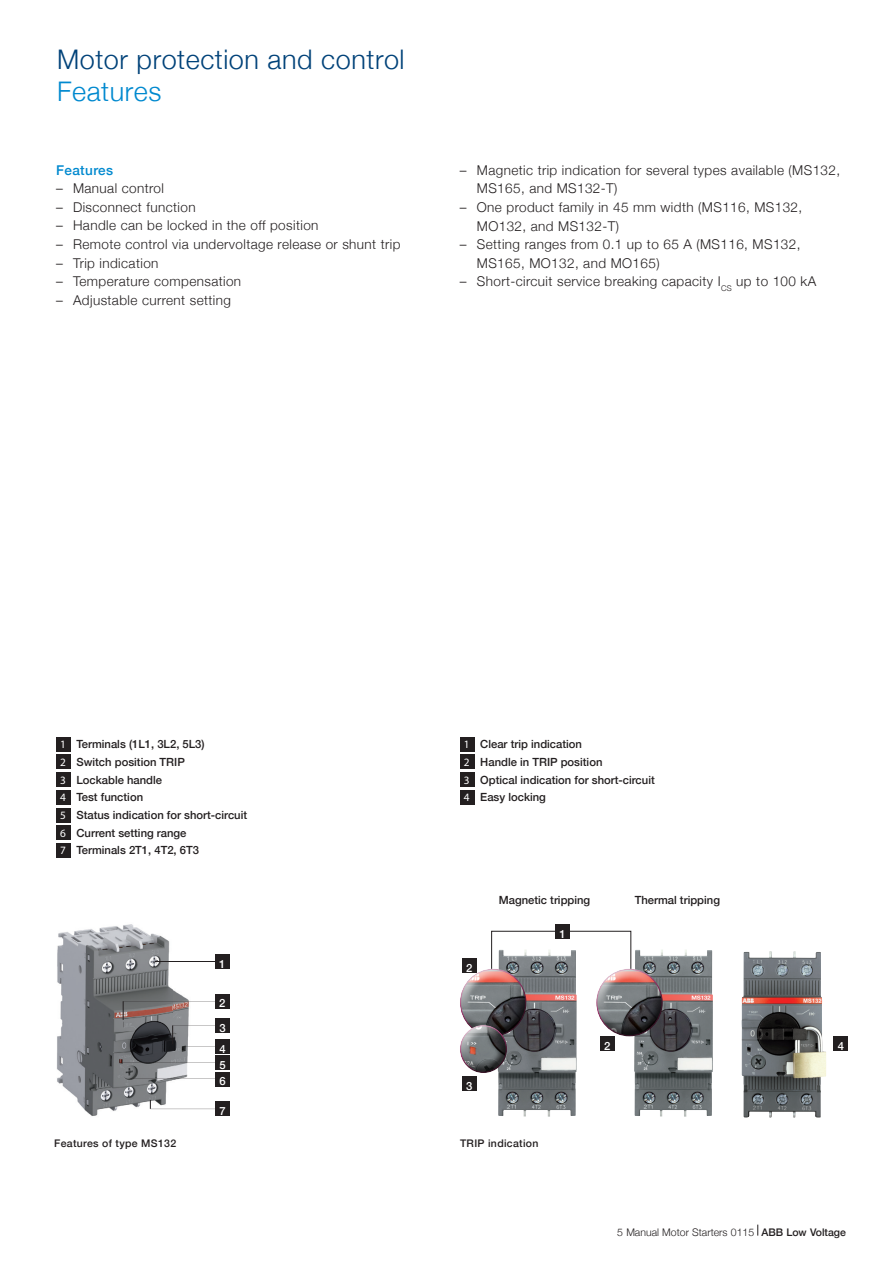
<style>
.page{position:relative;width:890px;height:1262px;background:#fff}
.page>*{position:absolute;margin:0;border:0;box-sizing:border-box;transform-origin:0 0}
.Smaller_page_headlin{font:300 27px "Helvetica Neue";letter-spacing:.02em;color:#004279}
.Smaller_page_headlin-2{font:300 27px "Helvetica Neue";letter-spacing:.02em;color:#0089cf}
.t1{font:300 13.5px/18.6px "Helvetica Neue";letter-spacing:.03em;color:#231f20}
.Intro_text_before_bo{font:500 13.5px "Helvetica Neue";letter-spacing:.03em;color:#0089cf}
.Legende_-_Titel{font:500 11.25px "Helvetica Neue";color:#231f20}
.t2{font:500 11.25px "Helvetica Neue";color:#fff}
.t3{font:11.25px "Myriad Pro";color:#fff}
.t4{font:300 10.5px "Helvetica Neue";color:#231f20}
.t5{font:500 10.5px "Helvetica Neue";letter-spacing:.03em;color:#231f20}
.t6{font:7.35px "Myriad Pro";color:#fff}
.s1{font-weight:500}
</style>
<div class="page">
<div style="left:491px;top:931px;width:140px;height:48px;border:1px solid #231f20"></div>
<img style="left:634px;top:949px;width:79px;height:167px">
<div style="left:595px;top:966px;width:69px;height:50px;background:#fff;opacity:.75"></div>
<div style="left:595px;top:978px;width:69px;height:59px;background:#231f20;opacity:.75"></div>
<img style="left:498px;top:949px;width:78px;height:167px">
<div style="left:459px;top:966px;width:69px;height:50px;background:#fff;opacity:.75"></div>
<div style="left:459px;top:978px;width:69px;height:59px;background:#231f20;opacity:.75"></div>
<div style="left:458px;top:1023px;width:51px;height:35px;background:#fff;opacity:.75"></div>
<div style="left:458px;top:1031px;width:51px;height:43px;background:#231f20;opacity:.75"></div>
<div style="left:600px;top:1036px;width:14px;height:14px;background:#231f20"></div>
<div style="left:462px;top:958px;width:14px;height:15px;background:#231f20"></div>
<div style="left:462px;top:1076px;width:14px;height:14px;background:#231f20"></div>
<div style="left:833px;top:1036px;width:15px;height:14px;background:#231f20"></div>
<div style="left:555px;top:924px;width:15px;height:15px;background:#231f20"></div>
<img style="left:741px;top:951px;width:85px;height:167px">
<div style="left:56px;top:737px;width:14px;height:14px;background:#231f20"></div>
<div style="left:56px;top:755px;width:14px;height:14px;background:#231f20"></div>
<div style="left:56px;top:772px;width:14px;height:15px;background:#231f20"></div>
<div style="left:56px;top:790px;width:14px;height:14px;background:#231f20"></div>
<div style="left:56px;top:808px;width:14px;height:14px;background:#231f20"></div>
<div style="left:56px;top:825px;width:14px;height:15px;background:#231f20"></div>
<div style="left:56px;top:843px;width:14px;height:15px;background:#231f20"></div>
<div style="left:460px;top:737px;width:14px;height:14px;background:#231f20"></div>
<div style="left:460px;top:755px;width:14px;height:14px;background:#231f20"></div>
<div style="left:460px;top:772px;width:14px;height:15px;background:#231f20"></div>
<div style="left:460px;top:790px;width:14px;height:14px;background:#231f20"></div>
<img style="left:57px;top:924px;width:132px;height:192px">
<hr style="left:155px;top:961px;width:64px;height:1px;background:#231f20">
<svg style="left:122px;top:1062px;width:93px;height:1px"></svg>
<svg style="left:130px;top:1078px;width:85px;height:1px"></svg>
<div style="left:215px;top:954px;width:15px;height:15px;background:#231f20"></div>
<div style="left:215px;top:994px;width:15px;height:14px;background:#231f20"></div>
<div style="left:215px;top:1018px;width:15px;height:15px;background:#231f20"></div>
<div style="left:215px;top:1039px;width:15px;height:15px;background:#231f20"></div>
<div style="left:215px;top:1101px;width:15px;height:15px;background:#231f20"></div>
<div style="left:215px;top:1055px;width:15px;height:15px;background:#231f20"></div>
<div style="left:215px;top:1072px;width:15px;height:14px;background:#231f20"></div>
<svg style="left:150px;top:1100px;width:65px;height:10px"></svg>
<svg style="left:123px;top:1001px;width:99px;height:46px"></svg>
<p class="Smaller_page_headlin" style="left:57px;top:38px;width:349px">Motor protection and control</p>
<p class="Smaller_page_headlin-2" style="left:57px;top:69px;width:106px">Features</p>
<p class="Intro_text_before_bo" style="left:56px;top:159px;width:59px">Features</p>
<p class="t1" style="left:56px;top:178px;width:109px">– Manual control</p>
<p class="t1" style="left:56px;top:197px;width:141px">– Disconnect function</p>
<p class="t1" style="left:56px;top:215px;width:264px">– Handle can be locked in the off position</p>
<p class="t1" style="left:56px;top:234px;width:346px">– Remote control via undervoltage release or shunt trip</p>
<p class="t1" style="left:56px;top:253px;width:104px">– Trip indication</p>
<p class="t1" style="left:56px;top:271px;width:187px">– Temperature compensation</p>
<p class="t1" style="left:56px;top:290px;width:176px">– Adjustable current setting</p>
<p class="t1" style="left:477px;top:160px;width:365px;text-indent:-17px">– Magnetic trip indication for several types available (MS132,<br>MS165, and MS132-T)</p>
<p class="t1" style="left:477px;top:197px;width:327px;text-indent:-17px">– One product family in 45 mm width (MS116, MS132,<br>MO132, and MS132-T)</p>
<p class="t1" style="left:477px;top:234px;width:325px;text-indent:-17px">– Setting ranges from 0.1 up to 65 A (MS116, MS132,<br>MS165, MO132, and MO165)</p>
<p class="t1" style="left:460px;top:271px;width:358px">– Short-circuit service breaking capacity I<sub>CS</sub> up to 100 kA</p>
<p class="t3" style="left:60px;top:737px;width:7px">1</p>
<p class="Legende_-_Titel" style="left:76px;top:735px;width:130px">Terminals (1L1, 3L2, 5L3)</p>
<p class="t3" style="left:60px;top:755px;width:7px">2</p>
<p class="Legende_-_Titel" style="left:76px;top:753px;width:110px">Switch position TRIP</p>
<p class="t3" style="left:60px;top:773px;width:7px">3</p>
<p class="Legende_-_Titel" style="left:76px;top:770px;width:87px">Lockable handle</p>
<p class="t3" style="left:60px;top:790px;width:7px">4</p>
<p class="Legende_-_Titel" style="left:76px;top:788px;width:68px">Test function</p>
<p class="t3" style="left:60px;top:808px;width:7px">5</p>
<p class="Legende_-_Titel" style="left:76px;top:806px;width:172px">Status indication for short-circuit</p>
<p class="t3" style="left:60px;top:826px;width:7px">6</p>
<p class="Legende_-_Titel" style="left:76px;top:823px;width:112px">Current setting range</p>
<p class="t3" style="left:60px;top:843px;width:7px">7</p>
<p class="Legende_-_Titel" style="left:76px;top:841px;width:124px">Terminals 2T1, 4T2, 6T3</p>
<p class="t6" style="left:219px;top:957px;width:5px">1</p>
<p class="t2" style="left:219px;top:954px;width:8px">1</p>
<p class="t2" style="left:219px;top:994px;width:8px">2</p>
<p class="t2" style="left:219px;top:1019px;width:8px">3</p>
<p class="t2" style="left:219px;top:1040px;width:8px">4</p>
<p class="t2" style="left:219px;top:1056px;width:8px">5</p>
<p class="t2" style="left:219px;top:1072px;width:8px">6</p>
<p class="t2" style="left:219px;top:1102px;width:8px">7</p>
<p class="t3" style="left:464px;top:737px;width:7px">1</p>
<p class="Legende_-_Titel" style="left:480px;top:735px;width:103px">Clear trip indication</p>
<p class="t3" style="left:464px;top:755px;width:7px">2</p>
<p class="Legende_-_Titel" style="left:480px;top:753px;width:124px">Handle in TRIP position</p>
<p class="t3" style="left:464px;top:773px;width:7px">3</p>
<p class="Legende_-_Titel" style="left:480px;top:770px;width:176px">Optical indication for short-circuit</p>
<p class="t3" style="left:464px;top:790px;width:7px">4</p>
<p class="Legende_-_Titel" style="left:480px;top:788px;width:67px">Easy locking</p>
<p class="Legende_-_Titel" style="left:499px;top:891px;width:93px">Magnetic tripping</p>
<p class="Legende_-_Titel" style="left:635px;top:891px;width:87px">Thermal tripping</p>
<p class="t2" style="left:466px;top:959px;width:8px">2</p>
<p class="t2" style="left:466px;top:1076px;width:8px">3</p>
<p class="t2" style="left:559px;top:925px;width:8px">1</p>
<p class="t2" style="left:604px;top:1036px;width:8px">2</p>
<p class="t2" style="left:838px;top:1036px;width:8px">4</p>
<p class="t5" style="left:54px;top:1134px;width:123px">Features of type MS132</p>
<p class="t5" style="left:460px;top:1134px;width:80px">TRIP indication</p>
<p class="t4" style="left:617px;top:1223px;width:230px">5 Manual Motor Starters 0115 <span class="s1">ABB Low Voltage</span></p>
</div>
